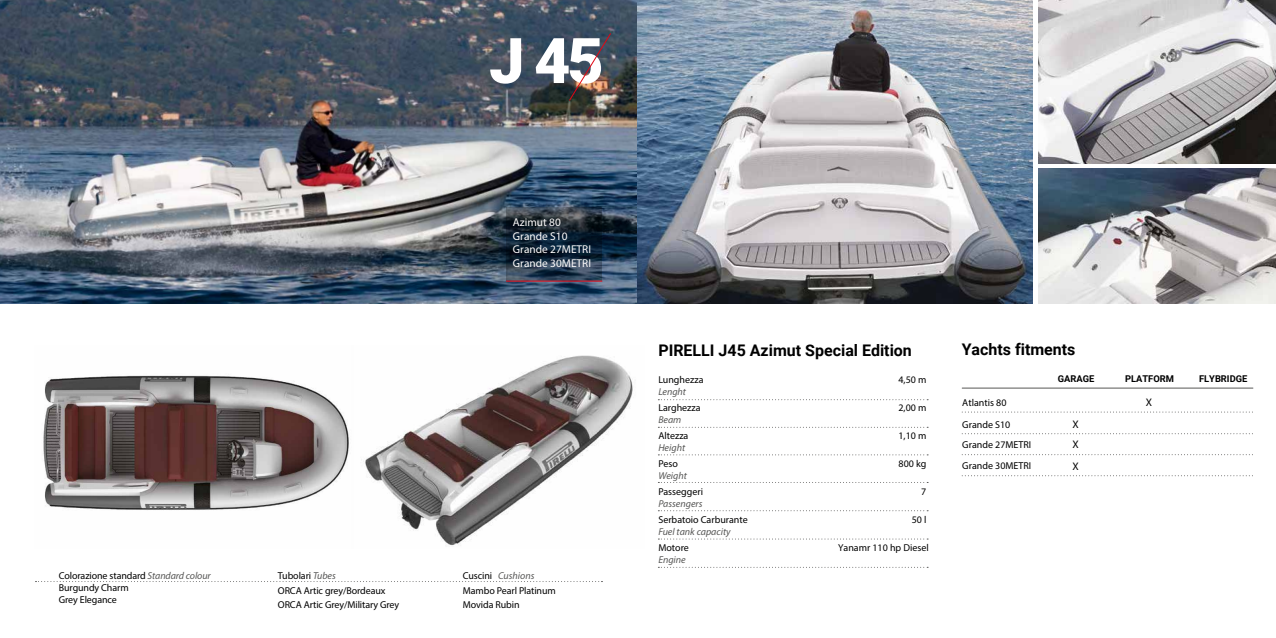
<style>
.page{position:relative;width:1276px;height:638px;background:#fff}
.page>*{position:absolute;margin:0;border:0;box-sizing:border-box;transform-origin:0 0}
.t1{font:900 63px "Roboto";color:#fff}
.t2{font:700 16px "Roboto";color:#000}
.t3{font:11.3px/13.6px "Myriad Pro";color:#fffdfd}
.t4{font:11px/20px "Myriad Pro";color:#000}
.t5{font:10px/15px "Myriad Pro";letter-spacing:-.005em;color:#000}
.t6{font:italic 10px "Myriad Pro";color:#575756}
.t7{font:700 9.4px "Roboto";color:#000}
.s1{font-style:italic;color:#575756}
</style>
<div class="page">
<img style="left:43px;top:375px;width:306px;height:135px">
<img style="left:1038px;top:0;width:238px;height:163px">
<img style="left:1038px;top:169px;width:238px;height:134px">
<img style="left:0;top:0;width:1032px;height:303px">
<img style="left:568px;top:32px;width:44px;height:70px">
<img style="left:363px;top:355px;width:270px;height:191px">
<svg style="left:36px;top:581px;width:566px;height:1px"></svg>
<svg style="left:658px;top:399px;width:270px;height:1px"></svg>
<svg style="left:658px;top:427px;width:270px;height:1px"></svg>
<svg style="left:658px;top:454px;width:270px;height:1px"></svg>
<svg style="left:658px;top:482px;width:270px;height:1px"></svg>
<svg style="left:658px;top:510px;width:270px;height:1px"></svg>
<svg style="left:658px;top:538px;width:270px;height:1px"></svg>
<svg style="left:658px;top:567px;width:270px;height:1px"></svg>
<svg style="left:506px;top:208px;width:96px;height:73px;background:#202f3f"></svg>
<hr style="left:506px;top:281px;width:96px;height:1px;background:#e30613">
<svg style="left:962px;top:411px;width:291px;height:1px"></svg>
<svg style="left:962px;top:433px;width:291px;height:1px"></svg>
<svg style="left:962px;top:454px;width:291px;height:1px"></svg>
<svg style="left:962px;top:475px;width:291px;height:1px"></svg>
<hr style="left:962px;top:388px;width:291px;height:1px;background:#575756">
<h1 class="t1" style="left:489px;top:16px;width:116px">J 45</h1>
<p class="t3" style="left:513px;top:215px;width:80px">Azimut 80<br>Grande S10<br>Grande 27METRI<br>Grande 30METRI</p>
<p class="t5" style="left:59px;top:569px;width:153px;line-height:12px">Colorazione standard <span class="s1">Standard colour<br></span>Burgundy Charm<br>Grey Elegance</p>
<p class="t5" style="left:463px;top:568px;width:94px">Cuscini <span class="s1">Cushions<br></span>Mambo Pearl Platinum</p>
<p class="t5" style="left:278px;top:568px;width:109px">Tubolari <span class="s1">Tubes<br></span>ORCA Artic grey/Bordeaux</p>
<p class="t5" style="left:278px;top:597px;width:123px">ORCA Artic Grey/Military Grey</p>
<p class="t5" style="left:463px;top:597px;width:58px">Movida Rubin</p>
<h2 class="t2" style="left:658px;top:339px;width:255px">PIRELLI J45 Azimut Special Edition</h2>
<p class="t5" style="left:658px;top:371px;width:47px">Lunghezza</p>
<p class="t5" style="left:898px;top:371px;width:29px">4,50 m</p>
<p class="t6" style="left:658px;top:385px;width:29px">Lenght</p>
<p class="t5" style="left:658px;top:399px;width:44px">Larghezza</p>
<p class="t5" style="left:898px;top:399px;width:29px">2,00 m</p>
<p class="t6" style="left:658px;top:413px;width:25px">Beam</p>
<p class="t5" style="left:658px;top:427px;width:32px">Altezza</p>
<p class="t5" style="left:898px;top:427px;width:29px">1,10 m</p>
<p class="t6" style="left:658px;top:441px;width:28px">Height</p>
<p class="t5" style="left:658px;top:455px;width:21px">Peso</p>
<p class="t5" style="left:898px;top:455px;width:29px">800 kg</p>
<p class="t6" style="left:658px;top:469px;width:30px">Weight</p>
<p class="t5" style="left:658px;top:483px;width:46px">Passeggeri</p>
<p class="t5" style="left:921px;top:483px;width:7px">7</p>
<p class="t6" style="left:658px;top:497px;width:46px">Passengers</p>
<p class="t5" style="left:658px;top:511px;width:91px">Serbatoio Carburante</p>
<p class="t5" style="left:911px;top:511px;width:16px">50 l</p>
<p class="t6" style="left:658px;top:525px;width:74px">Fuel tank capacity</p>
<p class="t5" style="left:658px;top:539px;width:32px">Motore</p>
<p class="t5" style="left:838px;top:540px;width:92px">Yanamr 110 hp Diesel</p>
<p class="t6" style="left:658px;top:553px;width:29px">Engine</p>
<h2 class="t2" style="left:961px;top:338px;width:115px">Yachts fitments</h2>
<p class="t7" style="left:1057px;top:372px;width:38px">GARAGE</p>
<p class="t7" style="left:1125px;top:372px;width:50px">PLATFORM</p>
<p class="t7" style="left:1199px;top:372px;width:50px">FLYBRIDGE</p>
<p class="t5" style="left:962px;top:395px;width:46px">Atlantis 80</p>
<p class="t4" style="left:1145px;top:392px;width:8px">X</p>
<p class="t5" style="left:962px;top:414px;width:70px;line-height:20px">Grande S10<br>Grande 27METRI</p>
<p class="t5" style="left:962px;top:458px;width:70px">Grande 30METRI</p>
<p class="t4" style="left:1072px;top:414px;width:8px">X<br>X</p>
<p class="t4" style="left:1072px;top:456px;width:8px">X</p>
</div>
